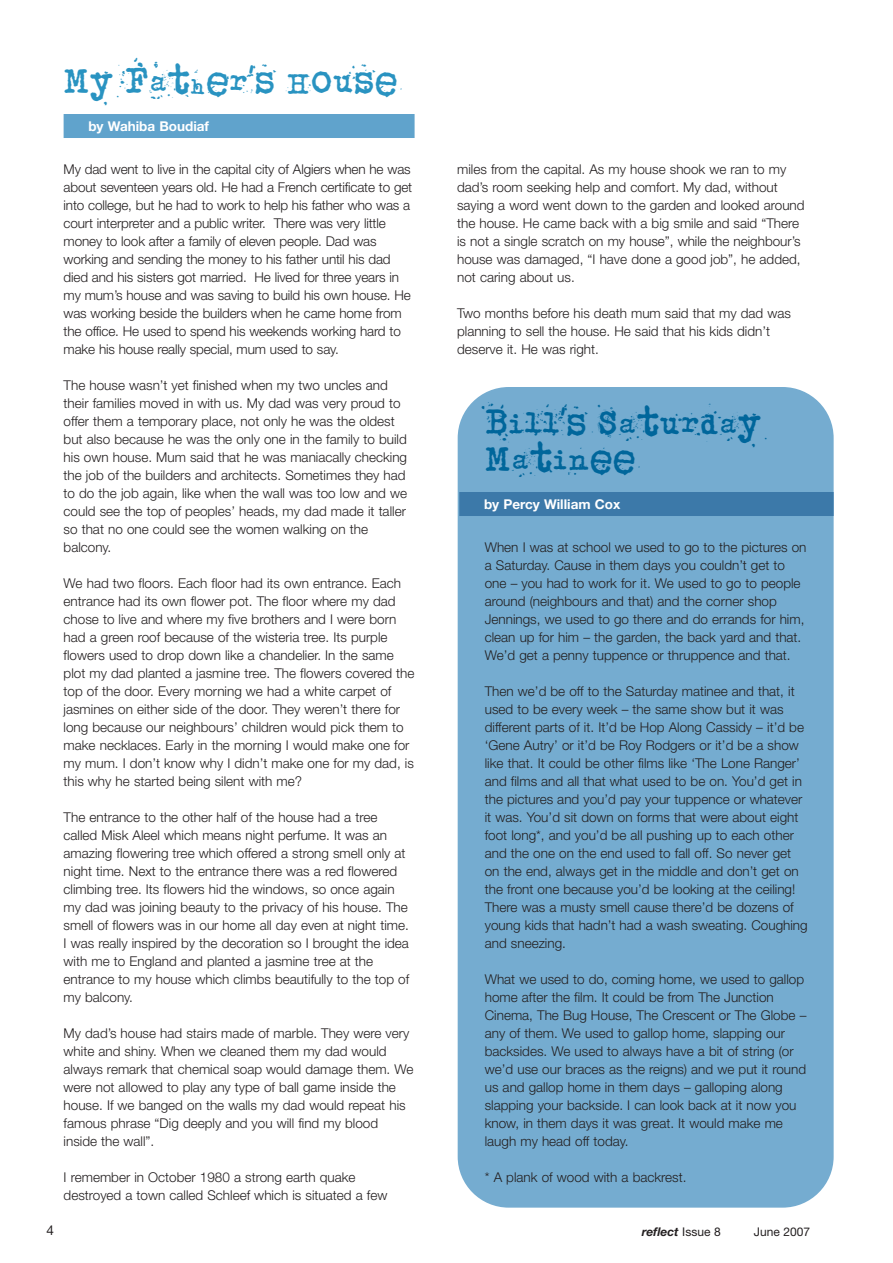
<style>
.page{position:relative;width:893px;height:1263px;background:#fff}
.page>*{position:absolute;margin:0;border:0;box-sizing:border-box;transform-origin:0 0}
.t1{font:36px/36px "junko'stypewriter";color:#00669b}
.t2{font:36px "junko'stypewriter";color:#2993c1}
.t3{font:300 13.5px/18px "Helvetica Neue";color:#231f20}
.t4{font:700 13.5px "Helvetica Neue";color:#fff}
.t5{font:13.5px "Helvetica Neue";color:#231f20}
.t6{font:italic 700 12px "Helvetica Neue";color:#231f20}
.t7{font:12px "Helvetica Neue";color:#231f20}
.s1{font-family:"Comic Sans MS"}
.s2{font-weight:400;font-style:normal}
</style>
<div class="page">
<div style="left:457px;top:387px;width:376px;height:821px;background:#75acd0;border-radius:51px"></div>
<div style="left:64px;top:114px;width:350px;height:24px;background:#60a3cc"></div>
<div style="left:459px;top:492px;width:374px;height:24px;background:#3c79a9"></div>
<h1 class="t2" style="left:64px;top:60px;width:335px">MY FATHER<span class="s1">’</span>S HOUSE</h1>
<p class="t4" style="left:88px;top:121px;width:122px">by Wahiba Boudiaf</p>
<p class="t3" style="left:64px;top:162px;width:350px">My dad went to live in the capital city of Algiers when he was about seventeen years old. He had a French certificate to get into college, but he had to work to help his father who was a court interpreter and a public writer. There was very little money to look after a family of eleven people. Dad was working and sending the money to his father until his dad died and his sisters got married. He lived for three years in my mum’s house and was saving to build his own house. He was working beside the builders when he came home from the office. He used to spend his weekends working hard to make his house really special, mum used to say.</p>
<p class="t3" style="left:64px;top:378px;width:345px">The house wasn’t yet finished when my two uncles and their families moved in with us. My dad was very proud to offer them a temporary place, not only he was the oldest but also because he was the only one in the family to build his own house. Mum said that he was maniacally checking the job of the builders and architects. Sometimes they had to do the job again, like when the wall was too low and we could see the top of peoples’ heads, my dad made it taller so that no one could see the women walking on the balcony.</p>
<p class="t3" style="left:64px;top:576px;width:352px">We had two floors. Each floor had its own entrance. Each entrance had its own flower pot. The floor where my dad chose to live and where my five brothers and I were born had a green roof because of the wisteria tree. Its purple flowers used to drop down like a chandelier. In the same plot my dad planted a jasmine tree. The flowers covered the top of the door. Every morning we had a white carpet of jasmines on either side of the door. They weren’t there for long because our neighbours’ children would pick them to make necklaces. Early in the morning I would make one for my mum. I don’t know why I didn’t make one for my dad, is this why he started being silent with me?</p>
<p class="t3" style="left:64px;top:810px;width:347px">The entrance to the other half of the house had a tree called Misk Aleel which means night perfume. It was an amazing flowering tree which offered a strong smell only at night time. Next to the entrance there was a red flowered climbing tree. Its flowers hid the windows, so once again my dad was joining beauty to the privacy of his house. The smell of flowers was in our home all day even at night time.<br>I was really inspired by the decoration so I brought the idea with me to England and planted a jasmine tree at the entrance to my house which climbs beautifully to the top of my balcony.</p>
<p class="t3" style="left:64px;top:1026px;width:351px">My dad’s house had stairs made of marble. They were very white and shiny. When we cleaned them my dad would always remark that chemical soap would damage them. We were not allowed to play any type of ball game inside the house. If we banged on the walls my dad would repeat his famous phrase “Dig deeply and you will find my blood inside the wall”.</p>
<p class="t3" style="left:64px;top:1170px;width:325px">I remember in October 1980 a strong earth quake destroyed a town called Schleef which is situated a few</p>
<p class="t3" style="left:457px;top:162px;width:349px">miles from the capital. As my house shook we ran to my dad’s room seeking help and comfort. My dad, without saying a word went down to the garden and looked around the house. He came back with a big smile and said “There is not a single scratch on my house”, while the neighbour’s house was damaged, “I have done a good job”, he added, not caring about us.</p>
<p class="t3" style="left:457px;top:306px;width:335px">Two months before his death mum said that my dad was planning to sell the house. He said that his kids didn’t deserve it. He was right.</p>
<h1 class="t1" style="left:485px;top:405px;width:278px">BILL<span class="s1">’</span>S SATURDAY<br>MATINEE</h1>
<p class="t4" style="left:484px;top:499px;width:138px">by Percy William Cox</p>
<p class="t3" style="left:485px;top:540px;width:323px">When I was at school we used to go to the pictures on a Saturday. Cause in them days you couldn’t get to one – you had to work for it. We used to go to people around (neighbours and that) and the corner shop Jennings, we used to go there and do errands for him, clean up for him – the garden, the back yard and that.<br>We’d get a penny tuppence or thruppence and that.</p>
<p class="t3" style="left:485px;top:684px;width:324px">Then we’d be off to the Saturday matinee and that, it used to be every week – the same show but it was different parts of it. It’d be Hop Along Cassidy – it’d be ‘Gene Autry’ or it’d be Roy Rodgers or it’d be a show like that. It could be other films like ‘The Lone Ranger’ and films and all that what used to be on. You’d get in the pictures and you’d pay your tuppence or whatever it was. You’d sit down on forms that were about eight foot long*, and you’d be all pushing up to each other and the one on the end used to fall off. So never get on the end, always get in the middle and don’t get on the front one because you’d be looking at the ceiling!<br>There was a musty smell cause there’d be dozens of young kids that hadn’t had a wash sweating. Coughing and sneezing.</p>
<p class="t3" style="left:485px;top:972px;width:323px">What we used to do, coming home, we used to gallop home after the film. It could be from The Junction Cinema, The Bug House, The Crescent or The Globe – any of them. We used to gallop home, slapping our backsides. We used to always have a bit of string (or we’d use our braces as the reigns) and we put it round us and gallop home in them days – galloping along slapping your backside. I can look back at it now you know, in them days it was great. It would make me laugh my head off today.</p>
<p class="t3" style="left:485px;top:1170px;width:203px">* A plank of wood with a backrest.</p>
<p class="t5" style="left:46px;top:1225px;width:9px">4</p>
<p class="t6" style="left:641px;top:1227px;width:81px">reflect <span class="s2">Issue 8</span></p>
<p class="t7" style="left:753px;top:1227px;width:58px">June 2007</p>
</div>
